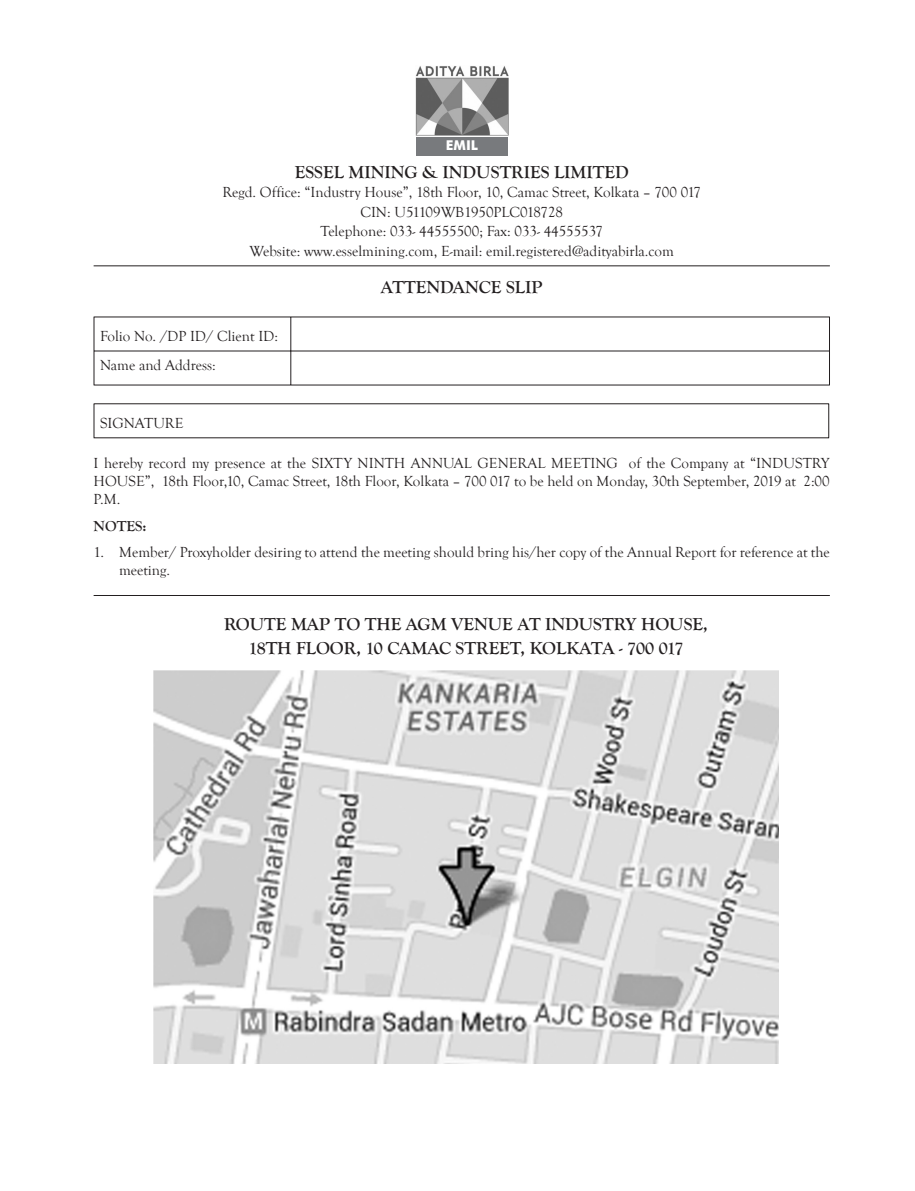
<style>
.page{position:relative;width:915px;height:1191px;background:#fff}
.page>*{position:absolute;margin:0;border:0;box-sizing:border-box;transform-origin:0 0}
.t1{font:700 18px/24px "Goudy Old Style T";color:#231f20;text-align:center}
.t2{font:15px/18px "Goudy Old Style T";color:#231f20}
.t3{font:700 15px "Goudy Old Style T";color:#231f20}
.t4{font:700 13.5px "Futura BT";color:#fff}
</style>
<div class="page">
<hr style="left:94px;top:316px;width:197px;height:1px;background:#231f20">
<hr style="left:94px;top:317px;width:1px;height:33px;background:#231f20">
<hr style="left:291px;top:316px;width:538px;height:1px;background:#231f20">
<hr style="left:290px;top:317px;width:1px;height:33px;background:#231f20">
<hr style="left:828px;top:317px;width:1px;height:33px;background:#231f20">
<hr style="left:94px;top:350px;width:197px;height:1px;background:#231f20">
<hr style="left:94px;top:351px;width:1px;height:34px;background:#231f20">
<hr style="left:291px;top:350px;width:538px;height:1px;background:#231f20">
<hr style="left:290px;top:351px;width:1px;height:34px;background:#231f20">
<hr style="left:828px;top:351px;width:1px;height:34px;background:#231f20">
<hr style="left:94px;top:385px;width:197px;height:1px;background:#231f20">
<hr style="left:291px;top:385px;width:538px;height:1px;background:#231f20">
<hr style="left:94px;top:403px;width:734px;height:1px;background:#231f20">
<hr style="left:94px;top:404px;width:1px;height:33px;background:#231f20">
<hr style="left:828px;top:404px;width:1px;height:33px;background:#231f20">
<hr style="left:94px;top:437px;width:734px;height:1px;background:#231f20">
<img style="left:415px;top:66px;width:93px;height:70px">
<div style="left:416px;top:137px;width:91px;height:18px;background:#787a7d"></div>
<hr style="left:94px;top:265px;width:735px;height:1px;background:#231f20">
<img style="left:154px;top:670px;width:623px;height:393px">
<hr style="left:94px;top:595px;width:735px;height:1px;background:#231f20">
<p class="t4" style="left:446px;top:137px;width:34px">EMIL</p>
<p class="t1" style="left:295px;top:160px;width:335px">ESSEL MINING &amp; INDUSTRIES LIMITED</p>
<p class="t2" style="left:222px;top:182px;width:480px;line-height:19.5px;text-align:center">Regd. Office: “Industry House”, 18th Floor, 10, Camac Street, Kolkata – 700 017<br>CIN: U51109WB1950PLC018728<br>Telephone: 033- 44555500; Fax: 033- 44555537<br>Website: www.esselmining.com, E-mail: emil.registered@adityabirla.com</p>
<p class="t2" style="left:100px;top:321px;width:179px;line-height:29.7px">Folio No. /DP ID/ Client ID:<br>Name and Address:</p>
<p class="t1" style="left:381px;top:275px;width:163px">ATTENDANCE SLIP</p>
<p class="t2" style="left:100px;top:413px;width:85px">SIGNATURE</p>
<p class="t2" style="left:94px;top:454px;width:737px;text-align:justify">I hereby record my presence at the SIXTY NINTH ANNUAL GENERAL MEETING of the Company at “INDUSTRY HOUSE”, 18th Floor,10, Camac Street, 18th Floor, Kolkata – 700 017 to be held on Monday, 30th September, 2019 at 2:00<br>P.M.</p>
<p class="t3" style="left:94px;top:517px;width:54px">NOTES:</p>
<p class="t2" style="left:119px;top:543px;width:712px;text-indent:-26px">1. Member/ Proxyholder desiring to attend the meeting should bring his/her copy of the Annual Report for reference at the meeting.</p>
<p class="t1" style="left:224px;top:612px;width:485px">ROUTE MAP TO THE AGM VENUE AT INDUSTRY HOUSE,<br>18TH FLOOR, 10 CAMAC STREET, KOLKATA - 700 017</p>
</div>
